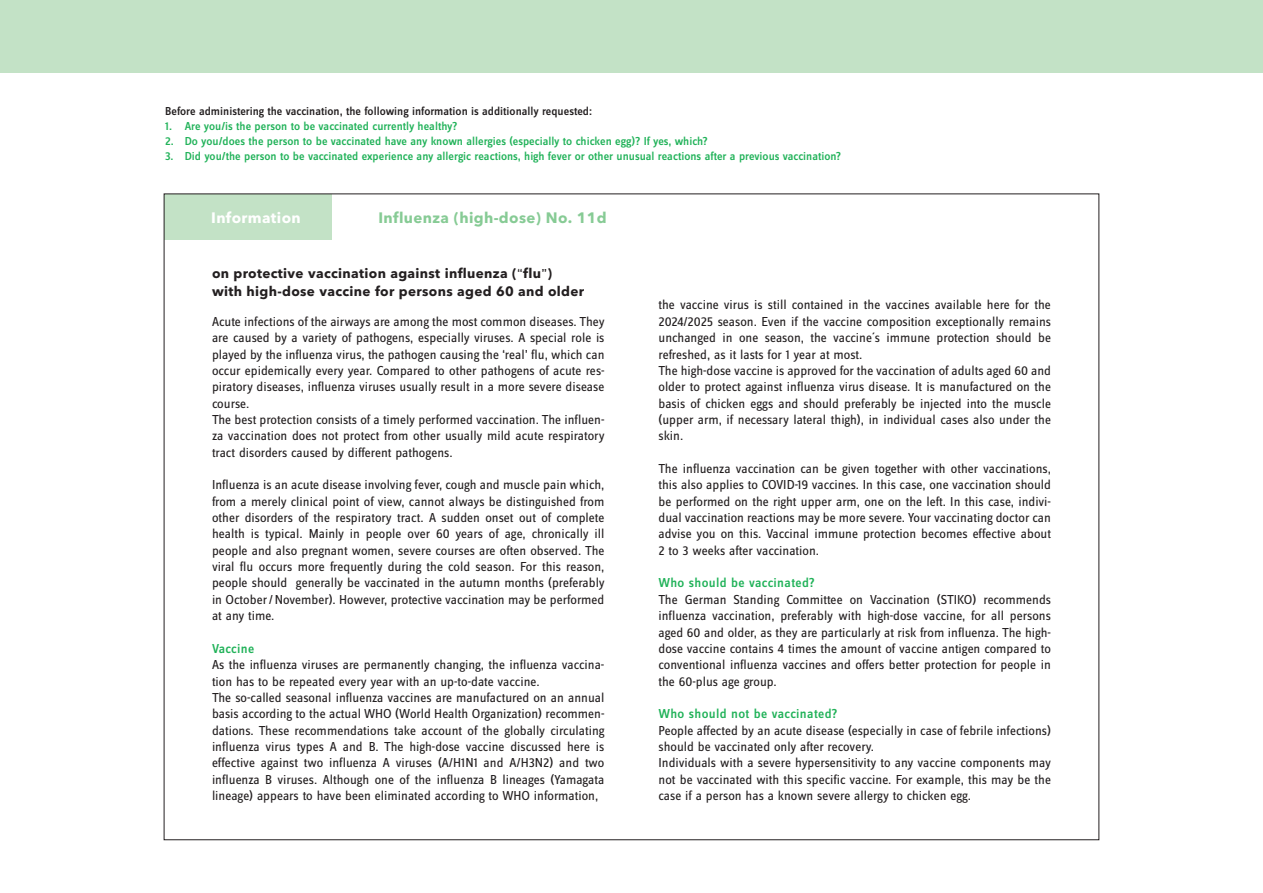
<style>
.page{position:relative;width:1263px;height:893px;background:#fff}
.page>*{position:absolute;margin:0;border:0;box-sizing:border-box;transform-origin:0 0}
._1_Headline{font:700 15px "Avenir Next LT Pro";letter-spacing:.025em;color:#87cb95}
._1_Headline-2{font:700 15px "Avenir Next LT Pro";letter-spacing:.025em;color:#fff}
._3_Fliess{font:13.5px/16.4px "Zine Sans Display Pro";color:#231f20;text-align:justify}
._1_Headline-3{font:700 13.5px "Avenir Next LT Pro";letter-spacing:.025em;color:#231f20}
._2_Subline{font:500 13.5px "Zine Sans Display Pro";letter-spacing:.025em;color:#21b259}
.Fragen{font:500 12px "Zine Sans Display Pro";color:#21b259}
.vor_Durchführung{font:500 12px "Zine Sans Display Pro";color:#231f20}
.s1{font-family:"Zine Sans Display Pro";font-weight:400}
</style>
<div class="page">
<div style="left:164px;top:194px;width:168px;height:46px;background:#c3e2c6"></div>
<div style="left:0;top:0;width:1263px;height:72px;background:#c3e2c6"></div>
<p class="vor_Durchführung" style="left:165px;top:104px;width:428px">Before administering the vaccination, the following information is additionally requested:</p>
<p class="Fragen" style="left:165px;top:119px;width:294px">1. Are you/is the person to be vaccinated currently healthy?</p>
<p class="Fragen" style="left:165px;top:134px;width:544px">2. Do you/does the person to be vaccinated have any known allergies (especially to chicken egg)? If yes, which?</p>
<p class="Fragen" style="left:165px;top:149px;width:677px">3. Did you/the person to be vaccinated experience any allergic reactions, high fever or other unusual reactions after a previous vaccination?</p>
<p class="_1_Headline-2" style="left:211px;top:209px;width:91px">Information</p>
<p class="_1_Headline" style="left:378px;top:209px;width:230px">Influenza (high-dose) No. 11d</p>
<p class="_1_Headline-3" style="left:212px;top:265px;width:342px">on protective vaccination against influenza (<span class="s1">“</span>flu<span class="s1">”</span>)</p>
<p class="_1_Headline-3" style="left:212px;top:283px;width:374px">with high-dose vaccine for persons aged 60 and older</p>
<p class="_3_Fliess" style="left:212px;top:313px;width:394px">Acute infections of the airways are among the most common diseases. They are caused by a variety of pathogens, especially viruses. A special role is played by the influenza virus, the pathogen causing the ‘real’ flu, which can occur epidemically every year. Compared to other pathogens of acute res&shy;piratory diseases, influenza viruses usually result in a more severe disease course.</p>
<p class="_3_Fliess" style="left:212px;top:411px;width:394px">The best protection consists of a timely performed vaccination. The influen&shy;za vaccination does not protect from other usually mild acute respiratory tract disorders caused by different pathogens.</p>
<p class="_3_Fliess" style="left:212px;top:477px;width:394px">Influenza is an acute disease involving fever, cough and muscle pain which, from a merely clinical point of view, cannot always be distinguished from other disorders of the respiratory tract. A sudden onset out of complete health is typical. Mainly in people over 60 years of age, chronically ill people and also pregnant women, severe courses are often observed. The viral flu occurs more frequently during the cold season. For this reason, people should generally be vaccinated in the autumn months (preferably in October/November). However, protective vaccination may be performed at any time.</p>
<p class="_2_Subline" style="left:212px;top:640px;width:44px">Vaccine</p>
<p class="_3_Fliess" style="left:212px;top:656px;width:394px">As the influenza viruses are permanently changing, the influenza vaccina&shy;tion has to be repeated every year with an up-to-date vaccine.</p>
<p class="_3_Fliess" style="left:212px;top:689px;width:394px">The so-called seasonal influenza vaccines are manufactured on an annual basis according to the actual WHO (World Health Organization) recommen&shy;dations. These recommendations take account of the globally circulating influenza virus types A and B. The high-dose vaccine discussed here is effective against two influenza A viruses (A/H1N1 and A/H3N2) and two influenza B viruses. Although one of the influenza B lineages (Yamagata lineage) appears to have been eliminated according to WHO information,</p>
<p class="_3_Fliess" style="left:658px;top:297px;width:394px">the vaccine virus is still contained in the vaccines available here for the 2024/2025 season. Even if the vaccine composition exceptionally remains unchanged in one season, the vaccine´s immune protection should be refreshed, as it lasts for 1 year at most.</p>
<p class="_3_Fliess" style="left:658px;top:362px;width:394px">The high-dose vaccine is approved for the vaccination of adults aged 60 and older to protect against influenza virus disease. It is manufactured on the basis of chicken eggs and should preferably be injected into the muscle (upper arm, if necessary lateral thigh), in individual cases also under the skin.</p>
<p class="_3_Fliess" style="left:658px;top:460px;width:394px">The influenza vaccination can be given together with other vaccinations, this also applies to COVID-19 vaccines. In this case, one vaccination should be performed on the right upper arm, one on the left. In this case, indivi&shy;dual vaccination reactions may be more severe. Your vaccinating doctor can advise you on this. Vaccinal immune protection becomes effective about 2 to 3 weeks after vaccination.</p>
<p class="_2_Subline" style="left:658px;top:575px;width:158px">Who should be vaccinated?</p>
<p class="_3_Fliess" style="left:658px;top:591px;width:394px">The German Standing Committee on Vaccination (STIKO) recommends influenza vaccination, preferably with high-dose vaccine, for all persons aged 60 and older, as they are particularly at risk from influenza. The high&shy;dose vaccine contains 4 times the amount of vaccine antigen compared to conventional influenza vaccines and offers better protection for people in the 60-plus age group.</p>
<p class="_2_Subline" style="left:658px;top:706px;width:181px">Who should not be vaccinated?</p>
<p class="_3_Fliess" style="left:658px;top:722px;width:394px">People affected by an acute disease (especially in case of febrile infections) should be vaccinated only after recovery.</p>
<p class="_3_Fliess" style="left:658px;top:755px;width:394px">Individuals with a severe hypersensitivity to any vaccine components may not be vaccinated with this specific vaccine. For example, this may be the case if a person has a known severe allergy to chicken egg.</p>
</div>
